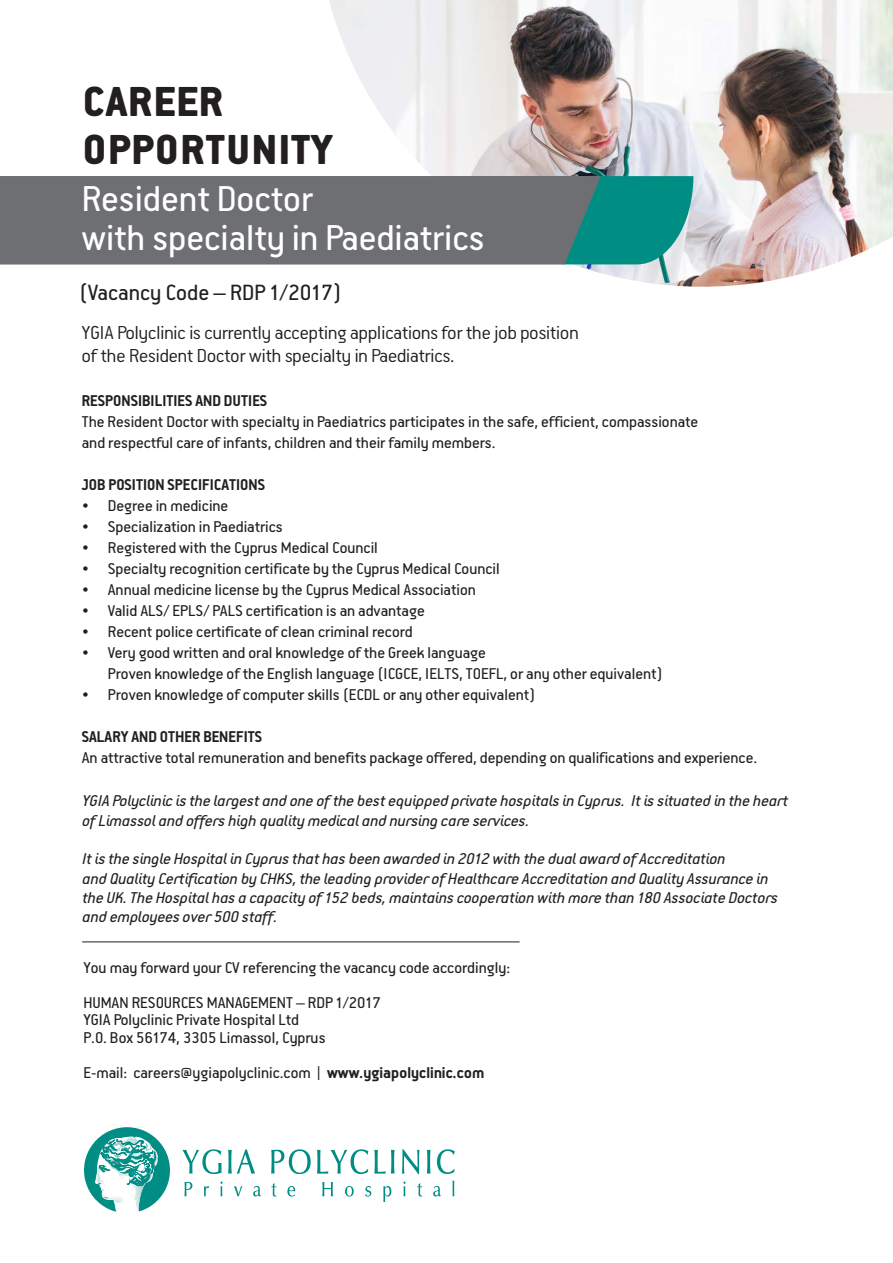
<style>
.page{position:relative;width:893px;height:1263px;background:#fff}
.page>*{position:absolute;margin:0;border:0;box-sizing:border-box;transform-origin:0 0}
.t1{font:900 47.1px/47.5px "PF Premier Text";color:#231f20}
.t2{font:40.35px/38.5px "PF Premier Text";color:#fff}
.t3{font:24.75px "PF Premier Text";color:#231f20}
.t4{font:300 21px/22.8px "PF Premier Text";color:#231f20}
.t5{font:17.55px/21px "PF Premier Text";color:#231f20}
.t6{font:italic 17.55px/19.4px "PF Premier Text";color:#231f20}
.t7{font:700 17.55px "PF Premier Text";color:#231f20}
.s1{font-weight:700}
</style>
<div class="page">
<img style="left:329px;top:0;width:564px;height:287px">
<svg style="left:601px;top:176px;width:92px;height:88px;background:#1a978f"></svg>
<div style="left:0;top:176px;width:601px;height:88px;background:#6e6f72"></div>
<hr style="left:82px;top:942px;width:438px;height:1px;background:#231f20">
<div style="left:84px;top:1127px;width:86px;height:86px;background:#008e84;border-radius:50%"></div>
<svg style="left:95px;top:1136px;width:62px;height:77px"></svg>
<svg style="left:182px;top:1149px;width:40px;height:25px"></svg>
<svg style="left:228px;top:1149px;width:27px;height:25px"></svg>
<svg style="left:271px;top:1149px;width:40px;height:25px"></svg>
<svg style="left:317px;top:1149px;width:51px;height:25px"></svg>
<svg style="left:374px;top:1150px;width:20px;height:24px"></svg>
<svg style="left:402px;top:1149px;width:17px;height:25px"></svg>
<svg style="left:427px;top:1150px;width:3px;height:24px"></svg>
<svg style="left:437px;top:1149px;width:18px;height:25px"></svg>
<svg style="left:184px;top:1182px;width:8px;height:14px"></svg>
<svg style="left:204px;top:1186px;width:5px;height:10px"></svg>
<svg style="left:220px;top:1181px;width:3px;height:15px"></svg>
<svg style="left:234px;top:1186px;width:8px;height:10px"></svg>
<svg style="left:253px;top:1186px;width:8px;height:10px"></svg>
<svg style="left:271px;top:1183px;width:6px;height:13px"></svg>
<svg style="left:287px;top:1186px;width:8px;height:10px"></svg>
<svg style="left:322px;top:1182px;width:11px;height:14px"></svg>
<svg style="left:345px;top:1186px;width:9px;height:10px"></svg>
<svg style="left:365px;top:1186px;width:6px;height:10px"></svg>
<svg style="left:383px;top:1186px;width:8px;height:16px"></svg>
<svg style="left:403px;top:1181px;width:3px;height:15px"></svg>
<svg style="left:417px;top:1183px;width:5px;height:13px"></svg>
<svg style="left:433px;top:1186px;width:8px;height:10px"></svg>
<svg style="left:452px;top:1180px;width:2px;height:16px"></svg>
<h1 class="t1" style="left:82px;top:78px;width:253px">CAREER<br>OPPORTUNITY</h1>
<h2 class="t2" style="left:82px;top:179px;width:404px">Resident Doctor<br>with specialty in Paediatrics</h2>
<h3 class="t3" style="left:79px;top:280px;width:264px">(Vacancy Code – RDP 1/2017)</h3>
<p class="t4" style="left:82px;top:321px;width:498px">YGIA Polyclinic is currently accepting applications for the job position of the Resident Doctor with specialty in Paediatrics.</p>
<p class="t7" style="left:82px;top:391px;width:187px">RESPONSIBILITIES AND DUTIES</p>
<p class="t5" style="left:82px;top:411px;width:618px">The Resident Doctor with specialty in Paediatrics participates in the safe, efficient, compassionate and respectful care of infants, children and their family members.</p>
<p class="t7" style="left:82px;top:476px;width:185px">JOB POSITION SPECIFICATIONS</p>
<p class="t5" style="left:82px;top:495px;width:148px">• Degree in medicine</p>
<p class="t5" style="left:82px;top:516px;width:202px">• Specialization in Paediatrics</p>
<p class="t5" style="left:82px;top:537px;width:298px">• Registered with the Cyprus Medical Council</p>
<p class="t5" style="left:82px;top:558px;width:419px">• Specialty recognition certificate by the Cyprus Medical Council</p>
<p class="t5" style="left:82px;top:579px;width:395px">• Annual medicine license by the Cyprus Medical Association</p>
<p class="t5" style="left:82px;top:600px;width:344px">• Valid ALS/ EPLS/ PALS certification is an advantage</p>
<p class="t5" style="left:82px;top:621px;width:333px">• Recent police certificate of clean criminal record</p>
<p class="t5" style="left:108px;top:642px;width:556px;text-indent:-26px">• Very good written and oral knowledge of the Greek language<br>Proven knowledge of the English language (ICGCE, IELTS, TOEFL, or any other equivalent)</p>
<p class="t5" style="left:82px;top:684px;width:455px">• Proven knowledge of computer skills (ECDL or any other equivalent)</p>
<p class="t7" style="left:82px;top:728px;width:182px">SALARY AND OTHER BENEFITS</p>
<p class="t5" style="left:82px;top:748px;width:677px">An attractive total remuneration and benefits package offered, depending on qualifications and experience.</p>
<p class="t6" style="left:82px;top:791px;width:707px">YGIA Polyclinic is the largest and one of the best equipped private hospitals in Cyprus. It is situated in the heart of Limassol and offers high quality medical and nursing care services.</p>
<p class="t6" style="left:82px;top:849px;width:697px">It is the single Hospital in Cyprus that has been awarded in 2012 with the dual award of Accreditation<br>and Quality Certification by CHKS, the leading provider of Healthcare Accreditation and Quality Assurance in the UK. The Hospital has a capacity of 152 beds, maintains cooperation with more than 180 Associate Doctors and employees over 500 staff.</p>
<p class="t5" style="left:83px;top:950px;width:428px;line-height:35.1px">You may forward your CV referencing the vacancy code accordingly:<br>HUMAN RESOURCES MANAGEMENT – RDP 1/2017</p>
<p class="t5" style="left:83px;top:1011px;width:244px;line-height:17.5px">YGIA Polyclinic Private Hospital Ltd<br>P.O. Box 56174, 3305 Limassol, Cyprus</p>
<p class="t5" style="left:83px;top:1062px;width:403px">E-mail: careers@ygiapolyclinic.com | <span class="s1">www.ygiapolyclinic.com</span></p>
</div>
